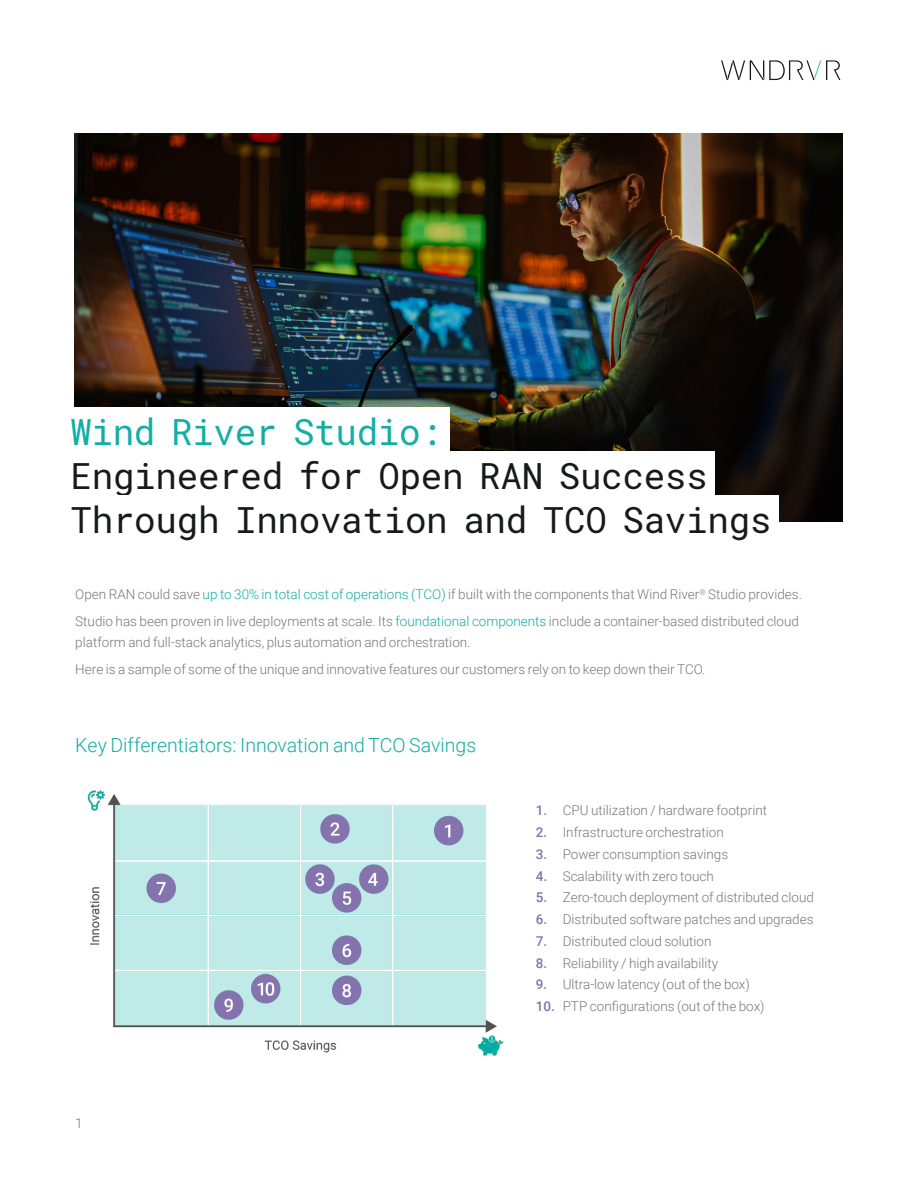
<style>
.page{position:relative;width:918px;height:1188px;background:#fff}
.page>*{position:absolute;margin:0;border:0;box-sizing:border-box;transform-origin:0 0}
.cover_title{font:36px "Roboto Mono";letter-spacing:-.01em;color:#181a19}
.cover_title-2{font:36px "Roboto Mono";letter-spacing:-.01em;color:#14aea4}
.Header_3{font:300 19.5px "Roboto";color:#14aea4}
.body{font:300 13.5px/20.2px "Roboto";color:#777877}
.s1{color:#14aea4}
.s2{font-weight:500;color:#8273ad}
</style>
<div class="page">
<img style="left:74px;top:133px;width:769px;height:389px">
<img style="left:87px;top:790px;width:417px;height:266px">
<svg style="left:721px;top:60px;width:119px;height:20px"></svg>
<div style="left:50px;top:408px;width:399px;height:51px;background:#fff"></div>
<div style="left:50px;top:451px;width:665px;height:51px;background:#fff"></div>
<div style="left:50px;top:495px;width:729px;height:52px;background:#fff"></div>
<p class="cover_title-2" style="left:70px;top:407px;width:373px">Wind River Studio:</p>
<p class="cover_title" style="left:71px;top:451px;width:639px">Engineered for Open RAN Success</p>
<p class="cover_title" style="left:71px;top:495px;width:702px">Through Innovation and TCO Savings</p>
<p class="body" style="left:75px;top:584px;width:728px">Open RAN could save <span class="s1">up to 30% in total cost of operations (TCO)</span> if built with the components that Wind River<sup>®</sup> Studio provides.</p>
<p class="body" style="left:75px;top:611px;width:725px">Studio has been proven in live deployments at scale. Its <span class="s1">foundational components</span> include a container-based distributed cloud platform and full-stack analytics, plus automation and orchestration.</p>
<p class="body" style="left:75px;top:658px;width:632px">Here is a sample of some of the unique and innovative features our customers rely on to keep down their TCO.</p>
<p class="Header_3" style="left:75px;top:732px;width:402px">Key Differentiators: Innovation and TCO Savings</p>
<p class="body" style="left:75px;top:1113px;width:9px">1</p>
<p class="body" style="left:536px;top:800px;width:233px"><span class="s2">1.</span> CPU utilization / hardware footprint</p>
<p class="body" style="left:536px;top:822px;width:190px"><span class="s2">2.</span> Infrastructure orchestration</p>
<p class="body" style="left:536px;top:844px;width:194px"><span class="s2">3.</span> Power consumption savings</p>
<p class="body" style="left:536px;top:865px;width:180px"><span class="s2">4.</span> Scalability with zero touch</p>
<p class="body" style="left:536px;top:887px;width:280px"><span class="s2">5.</span> Zero-touch deployment of distributed cloud</p>
<p class="body" style="left:536px;top:909px;width:279px"><span class="s2">6.</span> Distributed software patches and upgrades</p>
<p class="body" style="left:536px;top:931px;width:177px"><span class="s2">7.</span> Distributed cloud solution</p>
<p class="body" style="left:536px;top:952px;width:184px"><span class="s2">8.</span> Reliability / high availability</p>
<p class="body" style="left:536px;top:974px;width:216px"><span class="s2">9.</span> Ultra-low latency (out of the box)</p>
<p class="body" style="left:536px;top:996px;width:231px"><span class="s2">10.</span> PTP configurations (out of the box)</p>
</div>
